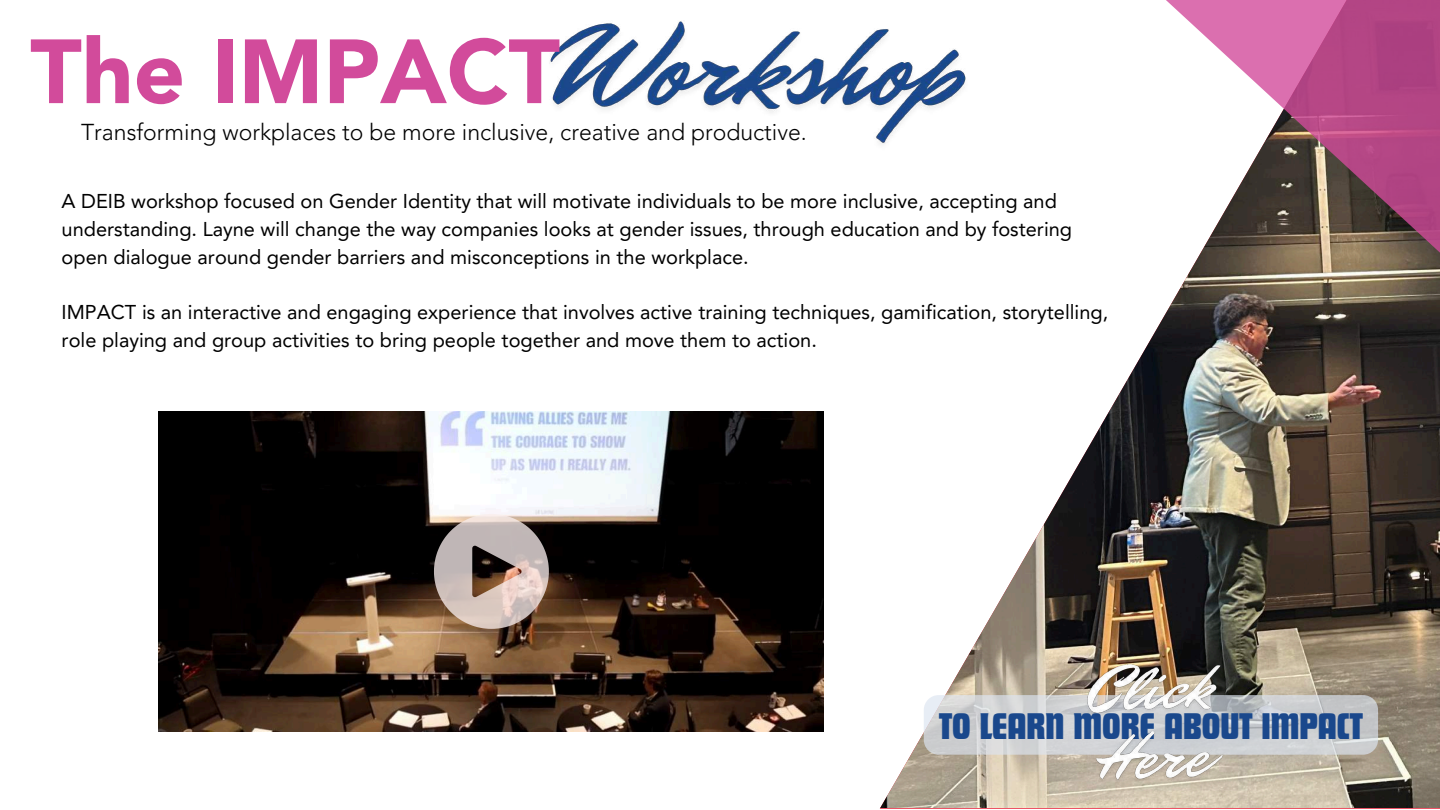
<style>
.page{position:relative;width:1440px;height:810px;background:#fff}
.page>*{position:absolute;margin:0;border:0;box-sizing:border-box;transform-origin:0 0}
.t1{font:900 90px "Avenir LT Pro";color:#d24b9b}
.t2{font:38.3px "Futura Com Display";color:#1a488c}
.t3{font:300 23px "Avenir LT Pro";color:#000}
.t4{font:20px/27.8px "Avenir LT Pro";color:#000}
</style>
<div class="page">
<img style="left:880px;top:253px;width:560px;height:555px">
<svg style="left:1166px;top:0;width:274px;height:253px"></svg>
<img style="left:159px;top:411px;width:665px;height:320px">
<div style="left:924px;top:695px;width:454px;height:60px;background:#dde5f1;border-radius:15px;opacity:.68"></div>
<img style="left:550px;top:21px;width:416px;height:123px">
<img style="left:1079px;top:642px;width:154px;height:166px">
<svg style="left:434px;top:514px;width:115px;height:115px;background:#ab9991"></svg>
<h1 class="t1" style="left:30px;top:35px;width:531px">The IMPACT</h1>
<p class="t3" style="left:81px;top:122px;width:727px">Transforming workplaces to be more inclusive, creative and productive.</p>
<p class="t4" style="left:62px;top:189px;width:1012px">A DEIB workshop focused on Gender Identity that will motivate individuals to be more inclusive, accepting and understanding. Layne will change the way companies looks at gender issues, through education and by fostering open dialogue around gender barriers and misconceptions in the workplace.</p>
<p class="t4" style="left:62px;top:300px;width:1048px">IMPACT is an interactive and engaging experience that involves active training techniques, gamification, storytelling, role playing and group activities to bring people together and move them to action.</p>
<h2 class="t2" style="left:939px;top:703px;width:425px">TO LEARN MORE ABOUT IMPACT</h2>
</div>
